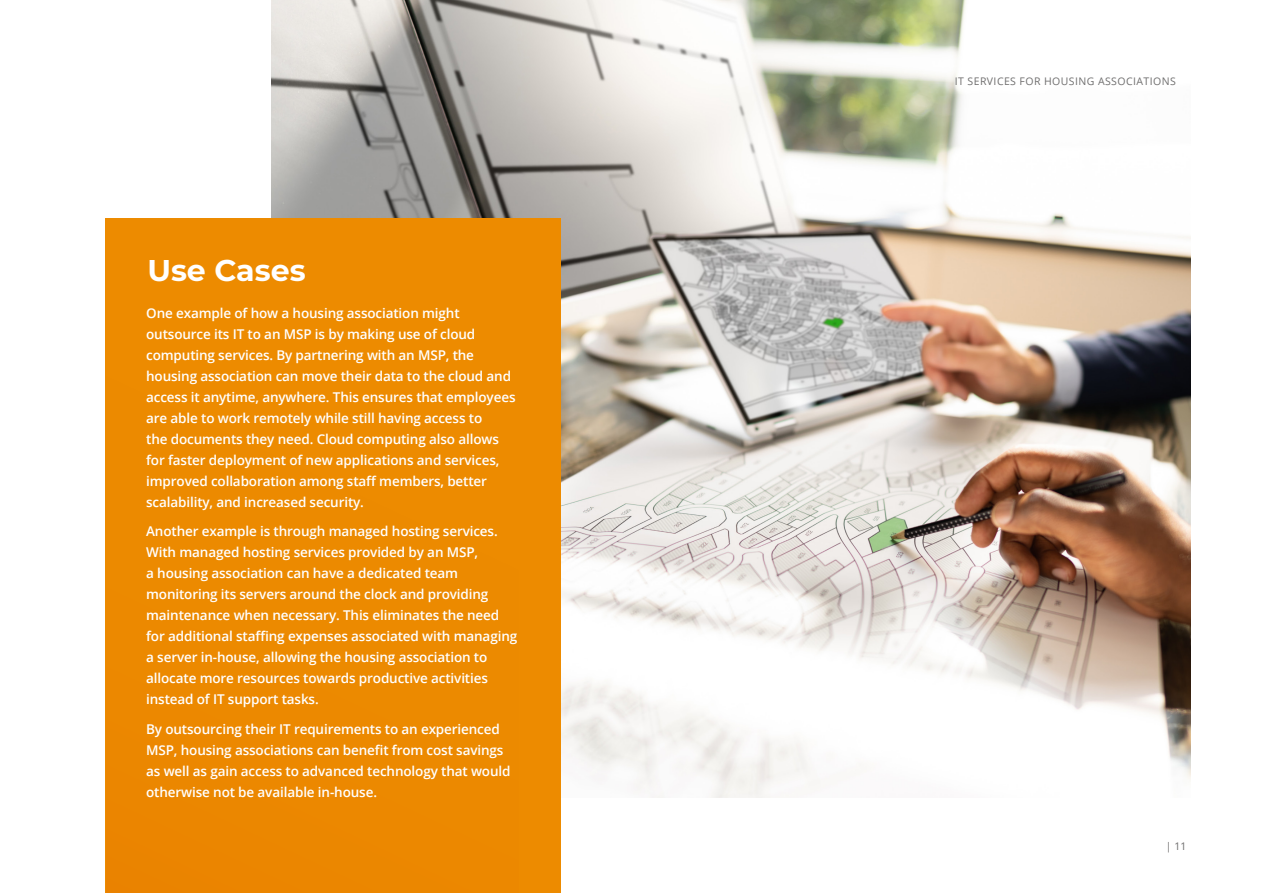
<style>
.page{position:relative;width:1263px;height:893px;background:#fff}
.page>*{position:absolute;margin:0;border:0;box-sizing:border-box;transform-origin:0 0}
.t1{font:100 30px "Montserrat";color:#fff}
.t2{font:600 13.5px/21px "Open Sans";letter-spacing:-.01em;color:#fff}
.t3{font:10.5px "Open Sans";letter-spacing:.04em;color:#706f6f}
</style>
<div class="page">
<img style="left:272px;top:0;width:918px;height:798px">
<div style="left:106px;top:218px;width:455px;height:675px;background:#ed8b00"></div>
<h1 class="t1" style="left:147px;top:251px;width:160px">Use Cases</h1>
<p class="t2" style="left:146px;top:302px;width:371px">One example of how a housing association might outsource its IT to an MSP is by making use of cloud computing services. By partnering with an MSP, the housing association can move their data to the cloud and access it anytime, anywhere. This ensures that employees are able to work remotely while still having access to<br>the documents they need. Cloud computing also allows for faster deployment of new applications and services, improved collaboration among staff members, better scalability, and increased security.</p>
<p class="t2" style="left:146px;top:521px;width:373px">Another example is through managed hosting services.<br>With managed hosting services provided by an MSP,<br>a housing association can have a dedicated team monitoring its servers around the clock and providing maintenance when necessary. This eliminates the need for additional staffing expenses associated with managing a server in-house, allowing the housing association to allocate more resources towards productive activities instead of IT support tasks.</p>
<p class="t2" style="left:146px;top:718px;width:366px">By outsourcing their IT requirements to an experienced MSP, housing associations can benefit from cost savings as well as gain access to advanced technology that would otherwise not be available in-house.</p>
<p class="t3" style="left:955px;top:74px;width:222px">IT SERVICES FOR HOUSING ASSOCIATIONS</p>
<p class="t3" style="left:1166px;top:839px;width:22px">| 11</p>
</div>
